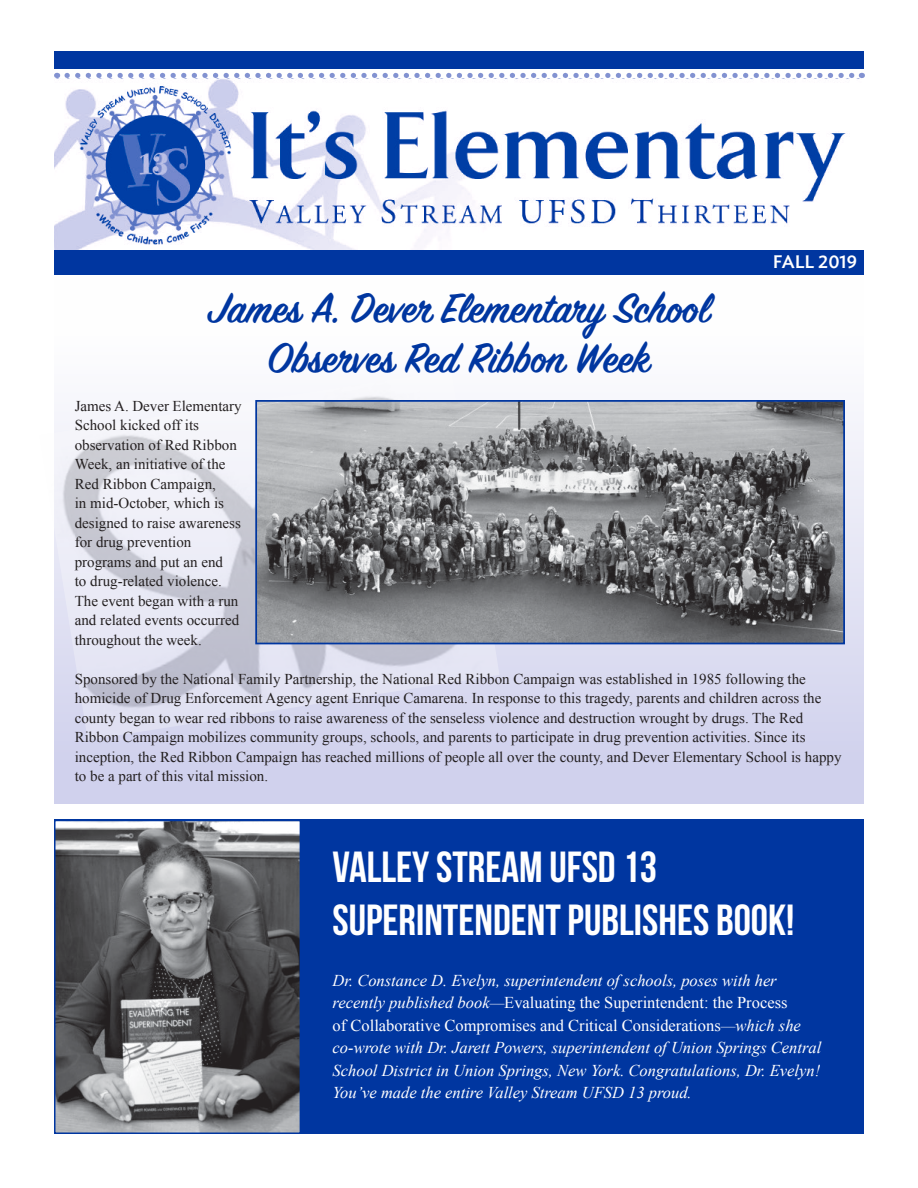
<style>
.page{position:relative;width:918px;height:1188px;background:#fff}
.page>*{position:absolute;margin:0;border:0;box-sizing:border-box;transform-origin:0 0}
.t1{font:600 46.5px "Sign Painter House Script";color:#0036a0}
.t2{font:700 43.5px/52.2px "Bebas Neue";color:#fff}
.t3{font:500 18px "Ideal Sans";color:#fff}
.t4{font:italic 16.5px/22.5px "Times New Roman";color:#fff}
.t5{font:15px/19.5px "Times New Roman";color:#231f20}
.s1{font-style:normal}
</style>
<div class="page">
<div style="left:54px;top:276px;width:810px;height:528px;background:linear-gradient(to bottom,#fff,#ccceeb)"></div>
<img style="left:54px;top:370px;width:446px;height:370px">
<div style="left:54px;top:820px;width:810px;height:314px;background:#0036a0"></div>
<img style="left:54px;top:79px;width:792px;height:171px">
<div style="left:54px;top:51px;width:810px;height:18px;background:#0036a0"></div>
<svg style="left:67px;top:73px;width:795px;height:5px"></svg>
<div style="left:54px;top:250px;width:810px;height:25px;background:#0036a0"></div>
<img style="left:57px;top:823px;width:241px;height:308px">
<div style="left:54px;top:820px;width:247px;height:314px;border:2px solid #0036a0"></div>
<img style="left:258px;top:403px;width:584px;height:238px">
<div style="left:255px;top:400px;width:590px;height:244px;border:2px solid #0036a0"></div>
<p class="t1" style="left:208px;top:280px;width:503px">James A. Dever Elementary School</p>
<p class="t1" style="left:268px;top:330px;width:384px">Observes Red Ribbon Week</p>
<p class="t3" style="left:773px;top:248px;width:86px">FALL 2019</p>
<p class="t5" style="left:75px;top:396px;width:169px">James A. Dever Elementary<br>School kicked off its observation of Red Ribbon<br>Week, an initiative of the<br>Red Ribbon Campaign,<br>in mid-October, which is designed to raise awareness for drug prevention programs and put an end<br>to drug-related violence.<br>The event began with a run and related events occurred throughout the week.</p>
<p class="t5" style="left:75px;top:669px;width:768px">Sponsored by the National Family Partnership, the National Red Ribbon Campaign was established in 1985 following the homicide of Drug Enforcement Agency agent Enrique Camarena. In response to this tragedy, parents and children across the county began to wear red ribbons to raise awareness of the senseless violence and destruction wrought by drugs. The Red Ribbon Campaign mobilizes community groups, schools, and parents to participate in drug prevention activities. Since its inception, the Red Ribbon Campaign has reached millions of people all over the county, and Dever Elementary School is happy to be a part of this vital mission.</p>
<p class="t2" style="left:333px;top:841px;width:463px">VALLEY STREAM UFSD 13<br>SUPERINTENDENT PUBLISHES BOOK!</p>
<p class="t4" style="left:333px;top:968px;width:490px">Dr. Constance D. Evelyn, superintendent of schools, poses with her recently published book—<span class="s1">Evaluating the Superintendent: the Process<br>of Collaborative Compromises and Critical Considerations</span>—which she co-wrote with Dr. Jarett Powers, superintendent of Union Springs Central School District in Union Springs, New York. Congratulations, Dr. Evelyn!<br>You’ve made the entire Valley Stream UFSD 13 proud.</p>
</div>
